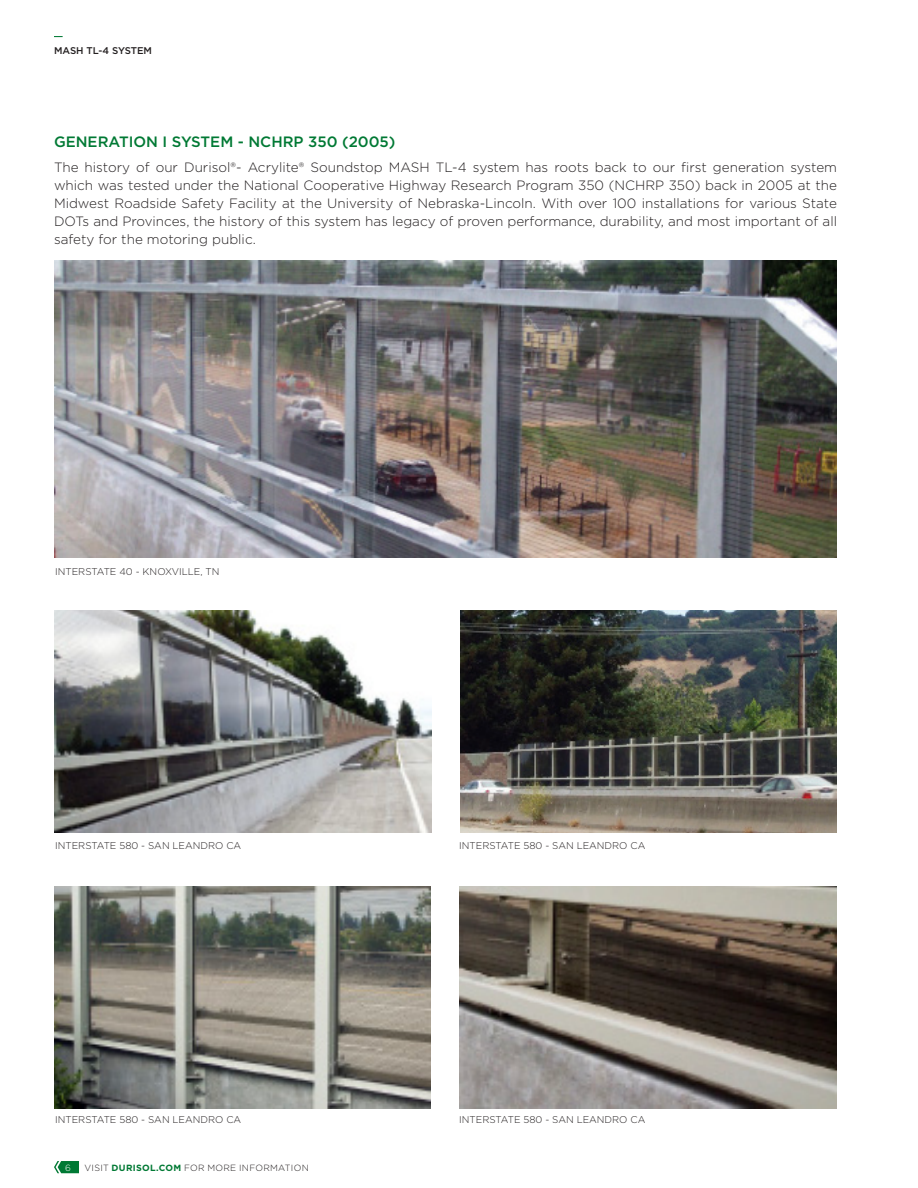
<style>
.page{position:relative;width:918px;height:1188px;background:#fff}
.page>*{position:absolute;margin:0;border:0;box-sizing:border-box;transform-origin:0 0}
.Head{font:500 15px "Gotham";color:#007934}
.Body{font:300 13.5px/18px "Gotham";color:#231f20;text-align:justify}
.Header_descriptor{font:300 9.75px "Gotham";color:#231f20}
.t1{font:500 9.75px "Gotham";color:#231f20}
.t2{font:300 9px "Gotham";letter-spacing:.035em;color:#231f20}
.t3{font:300 9px "Gotham";color:#fff}
.s1{font-weight:700;color:#007934}
</style>
<div class="page">
<svg style="left:54px;top:1161px;width:25px;height:12px"></svg>
<img style="left:54px;top:261px;width:783px;height:297px">
<img style="left:54px;top:610px;width:378px;height:223px">
<img style="left:55px;top:886px;width:375px;height:223px">
<img style="left:459px;top:886px;width:377px;height:223px">
<img style="left:460px;top:610px;width:377px;height:223px">
<p class="t1" style="left:54px;top:45px;width:100px">MASH TL-4 SYSTEM</p>
<p class="Head" style="left:54px;top:132px;width:343px">GENERATION I SYSTEM - NCHRP 350 (2005)</p>
<p class="Body" style="left:54px;top:158px;width:785px">The history of our Durisol®- Acrylite® Soundstop MASH TL-4 system has roots back to our first generation system which was tested under the National Cooperative Highway Research Program 350 (NCHRP 350) back in 2005 at the Midwest Roadside Safety Facility at the University of Nebraska-Lincoln. With over 100 installations for various State DOTs and Provinces, the history of this system has legacy of proven performance, durability, and most important of all safety for the motoring public.</p>
<p class="Header_descriptor" style="left:55px;top:566px;width:166px">INTERSTATE 40 - KNOXVILLE, TN</p>
<p class="Header_descriptor" style="left:55px;top:839px;width:188px">INTERSTATE 580 - SAN LEANDRO CA</p>
<p class="Header_descriptor" style="left:55px;top:1114px;width:188px">INTERSTATE 580 - SAN LEANDRO CA</p>
<p class="t3" style="left:65px;top:1162px;width:7px">6</p>
<p class="t2" style="left:85px;top:1162px;width:226px">VISIT <span class="s1">DURISOL.COM</span> FOR MORE INFORMATION</p>
<p class="Header_descriptor" style="left:459px;top:839px;width:188px">INTERSTATE 580 - SAN LEANDRO CA</p>
<p class="Header_descriptor" style="left:459px;top:1114px;width:188px">INTERSTATE 580 - SAN LEANDRO CA</p>
</div>
